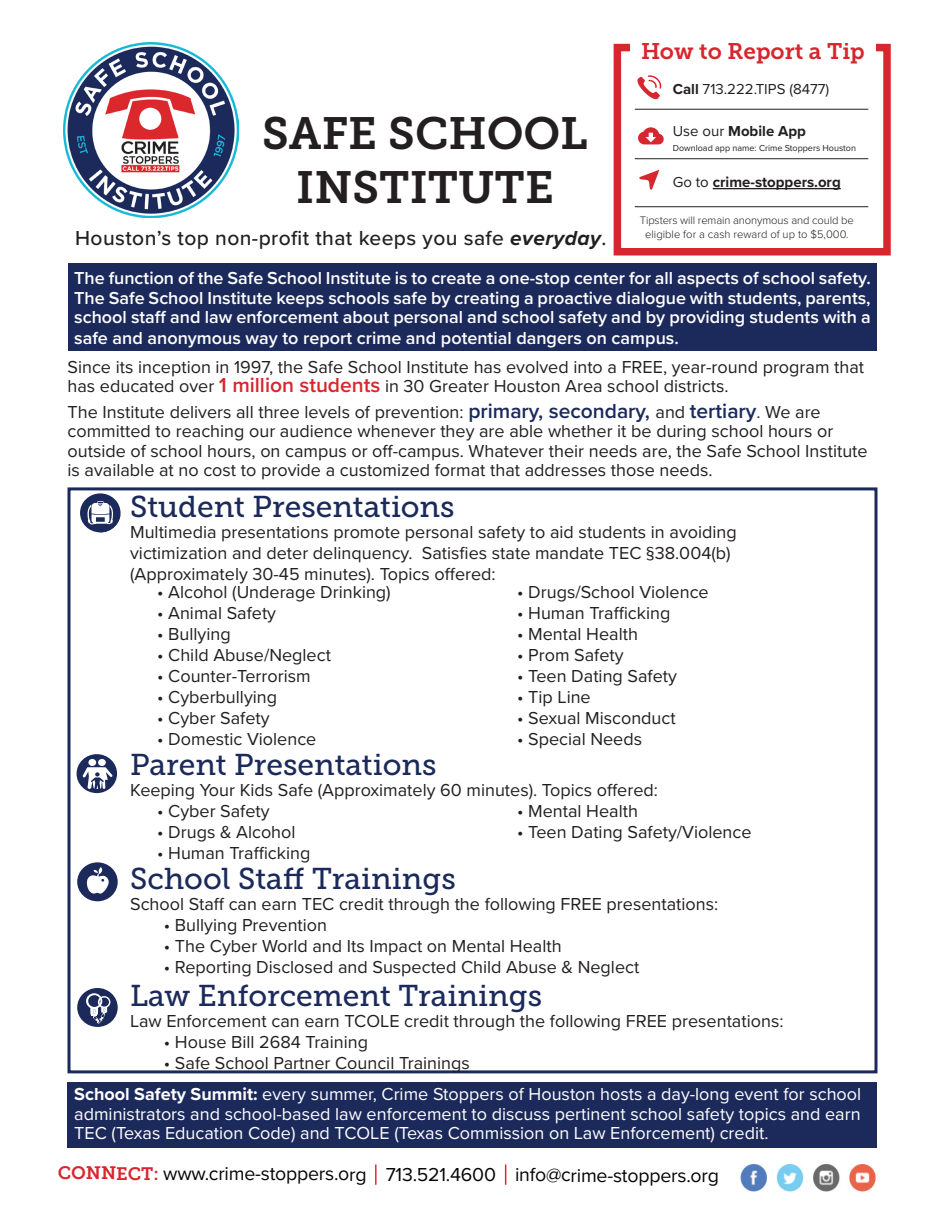
<style>
.page{position:relative;width:945px;height:1215px;background:#fff}
.page>*{position:absolute;margin:0;border:0;box-sizing:border-box;transform-origin:0 0}
.t1{font:45px "Museo Slab 700";color:#231f20}
.t2{font:30px "Museo Slab 500";color:#1c2a5b}
.t3{font:22.5px "Museo Slab 700";color:#d8262e}
.t4{font:500 21px "Proxima Nova";letter-spacing:.02em;color:#231f20}
.t5{font:19.5px "Proxima Nova";letter-spacing:-.015em;color:#040503}
.t6{font:18px/19.5px "Proxima Nova";color:#231f20}
.t7{font:600 18px/20px "Proxima Nova";color:#fff;text-align:justify}
.t8{font:18px/19.5px "Proxima Nova";color:#fff;text-align:justify}
.t9{font:700 15px "Proxima Nova";color:#231f20}
.t10{font:15px "Proxima Nova";color:#231f20}
.t11{font:300 11.25px "Proxima Nova";letter-spacing:-.01em;color:#231f20}
.t12{font:9px "Proxima Nova";color:#231f20}
.s1{font-weight:700;font-style:italic}
.s2{font-weight:700}
.s3{font-weight:400}
.s4{font-weight:600;font-size:21px;color:#d8262e}
.s5{font-weight:600;font-size:21px;color:#1c2a5b}
.s6{color:#1c2a5b}
.s7{font-family:"Museo Slab 700";font-size:18px;color:#d8262e}
</style>
<div class="page">
<div style="left:68px;top:1082px;width:809px;height:66px;background:#1c2a5b"></div>
<div style="left:68px;top:264px;width:809px;height:87px;background:#1c2a5b"></div>
<div style="left:614px;top:44px;width:277px;height:212px;border:8px solid #d8262e"></div>
<div style="left:630px;top:32px;width:246px;height:195px;background:#fff"></div>
<hr style="left:713px;top:188px;width:128px;height:1px;background:#231f20">
<svg style="left:639px;top:170px;width:20px;height:20px"></svg>
<svg style="left:638px;top:127px;width:26px;height:17px"></svg>
<hr style="left:635px;top:109px;width:233px;height:1px;background:#231f20">
<hr style="left:635px;top:158px;width:233px;height:1px;background:#231f20">
<hr style="left:635px;top:206px;width:233px;height:1px;background:#231f20">
<svg style="left:637px;top:75px;width:24px;height:24px"></svg>
<img style="left:63px;top:42px;width:176px;height:175px">
<hr style="left:375px;top:1165px;width:2px;height:20px;background:#ec262f">
<svg style="left:505px;top:1165px;width:1px;height:20px"></svg>
<img style="left:740px;top:1164px;width:136px;height:28px">
<div style="left:68px;top:487px;width:810px;height:586px;border:3px solid #1c2a5b"></div>
<div style="left:80px;top:493px;width:41px;height:39px;background:#1c2a5b;border-radius:50%"></div>
<svg style="left:87px;top:501px;width:33px;height:31px"></svg>
<div style="left:77px;top:988px;width:41px;height:39px;background:#1c2a5b;border-radius:50%"></div>
<svg style="left:86px;top:993px;width:24px;height:31px"></svg>
<div style="left:77px;top:754px;width:40px;height:39px;background:#1c2a5b;border-radius:50%"></div>
<div style="left:88px;top:759px;width:8px;height:7px;background:#fff;border-radius:50%"></div>
<div style="left:98px;top:759px;width:8px;height:7px;background:#fff;border-radius:50%"></div>
<svg style="left:82px;top:767px;width:31px;height:22px"></svg>
<div style="left:77px;top:862px;width:41px;height:39px;background:#1c2a5b;border-radius:50%"></div>
<svg style="left:86px;top:867px;width:23px;height:27px"></svg>
<p class="t1" style="left:262px;top:108px;width:327px">SAFE SCHOOL</p>
<p class="t1" style="left:296px;top:162px;width:259px">INSTITUTE</p>
<p class="t4" style="left:75px;top:222px;width:533px">Houston’s top non-profit that keeps you safe <span class="s1">everyday</span>.</p>
<p class="t3" style="left:641px;top:38px;width:225px">How to Report a Tip</p>
<p class="t10" style="left:673px;top:77px;width:158px"><span class="s2">Call</span> 713.222.TIPS (8477)</p>
<p class="t9" style="left:673px;top:119px;width:135px"><span class="s3">Use our</span> Mobile App</p>
<p class="t9" style="left:673px;top:170px;width:170px"><span class="s3">Go to</span> crime-stoppers.org</p>
<p class="t12" style="left:673px;top:141px;width:185px">Download app name: Crime Stoppers Houston</p>
<p class="t11" style="left:640px;top:212px;width:216px">Tipsters will remain anonymous and could be</p>
<p class="t11" style="left:645px;top:226px;width:205px">eligible for a cash reward of up to $5,000.</p>
<p class="t7" style="left:74px;top:268px;width:798px">The function of the Safe School Institute is to create a one-stop center for all aspects of school safety.<br>The Safe School Institute keeps schools safe by creating a proactive dialogue with students, parents, school staff and law enforcement about personal and school safety and by providing students with a safe and anonymous way to report crime and potential dangers on campus.</p>
<p class="t6" style="left:68px;top:356px;width:798px">Since its inception in 1997, the Safe School Institute has evolved into a FREE, year-round program that has educated over <span class="s4">1 million students</span> in 30 Greater Houston Area school districts.</p>
<p class="t6" style="left:68px;top:401px;width:802px">The Institute delivers all three levels of prevention: <span class="s5">primary, secondary,</span> and <span class="s5">tertiary</span><span class="s6">.</span> We are committed to reaching our audience whenever they are able whether it be during school hours or outside of school hours, on campus or off-campus. Whatever their needs are, the Safe School Institute is available at no cost to provide a customized format that addresses those needs.</p>
<p class="t2" style="left:130px;top:490px;width:326px">Student Presentations</p>
<p class="t6" style="left:130px;top:520px;width:608px;line-height:21px">Multimedia presentations promote personal safety to aid students in avoiding victimization and deter delinquency. Satisfies state mandate TEC §38.004(b) (Approximately 30-45 minutes). Topics offered:</p>
<p class="t6" style="left:157px;top:581px;width:235px">• Alcohol (Underage Drinking)</p>
<p class="t6" style="left:157px;top:602px;width:120px">• Animal Safety</p>
<p class="t6" style="left:157px;top:623px;width:75px">• Bullying</p>
<p class="t6" style="left:157px;top:644px;width:175px">• Child Abuse/Neglect</p>
<p class="t6" style="left:157px;top:665px;width:155px">• Counter-Terrorism</p>
<p class="t6" style="left:157px;top:686px;width:121px">• Cyberbullying</p>
<p class="t6" style="left:157px;top:707px;width:114px">• Cyber Safety</p>
<p class="t6" style="left:157px;top:728px;width:161px">• Domestic Violence</p>
<p class="t6" style="left:517px;top:581px;width:193px">• Drugs/School Violence</p>
<p class="t6" style="left:517px;top:602px;width:155px">• Human Trafficking</p>
<p class="t6" style="left:517px;top:623px;width:122px">• Mental Health</p>
<p class="t6" style="left:517px;top:644px;width:108px">• Prom Safety</p>
<p class="t6" style="left:517px;top:665px;width:161px">• Teen Dating Safety</p>
<p class="t6" style="left:517px;top:686px;width:75px">• Tip Line</p>
<p class="t6" style="left:517px;top:707px;width:160px">• Sexual Misconduct</p>
<p class="t6" style="left:517px;top:728px;width:126px">• Special Needs</p>
<p class="t2" style="left:130px;top:748px;width:308px">Parent Presentations</p>
<p class="t6" style="left:130px;top:779px;width:529px">Keeping Your Kids Safe (Approximately 60 minutes). Topics offered:</p>
<p class="t6" style="left:157px;top:801px;width:114px">• Cyber Safety</p>
<p class="t6" style="left:157px;top:822px;width:140px">• Drugs &amp; Alcohol</p>
<p class="t6" style="left:157px;top:843px;width:155px">• Human Trafficking</p>
<p class="t6" style="left:517px;top:801px;width:122px">• Mental Health</p>
<p class="t6" style="left:517px;top:822px;width:236px">• Teen Dating Safety/Violence</p>
<p class="t2" style="left:130px;top:862px;width:327px">School Staff Trainings</p>
<p class="t6" style="left:130px;top:893px;width:590px">School Staff can earn TEC credit through the following FREE presentations:</p>
<p class="t6" style="left:164px;top:914px;width:165px">• Bullying Prevention</p>
<p class="t6" style="left:164px;top:935px;width:399px">• The Cyber World and Its Impact on Mental Health</p>
<p class="t6" style="left:164px;top:956px;width:477px">• Reporting Disclosed and Suspected Child Abuse &amp; Neglect</p>
<p class="t2" style="left:130px;top:979px;width:414px">Law Enforcement Trainings</p>
<p class="t6" style="left:130px;top:1010px;width:655px">Law Enforcement can earn TCOLE credit through the following FREE presentations:</p>
<p class="t6" style="left:164px;top:1031px;width:206px">• House Bill 2684 Training</p>
<p class="t6" style="left:164px;top:1052px;width:307px">• Safe School Partner Council Trainings</p>
<p class="t8" style="left:74px;top:1084px;width:789px"><span class="s2">School Safety Summit:</span> every summer, Crime Stoppers of Houston hosts a day-long event for school administrators and school-based law enforcement to discuss pertinent school safety topics and earn TEC (Texas Education Code) and TCOLE (Texas Commission on Law Enforcement) credit.</p>
<p class="t5" style="left:58px;top:1160px;width:663px"><span class="s7">CONNECT:</span> www.crime-stoppers.org 713.521.4600 info@crime-stoppers.org</p>
</div>
